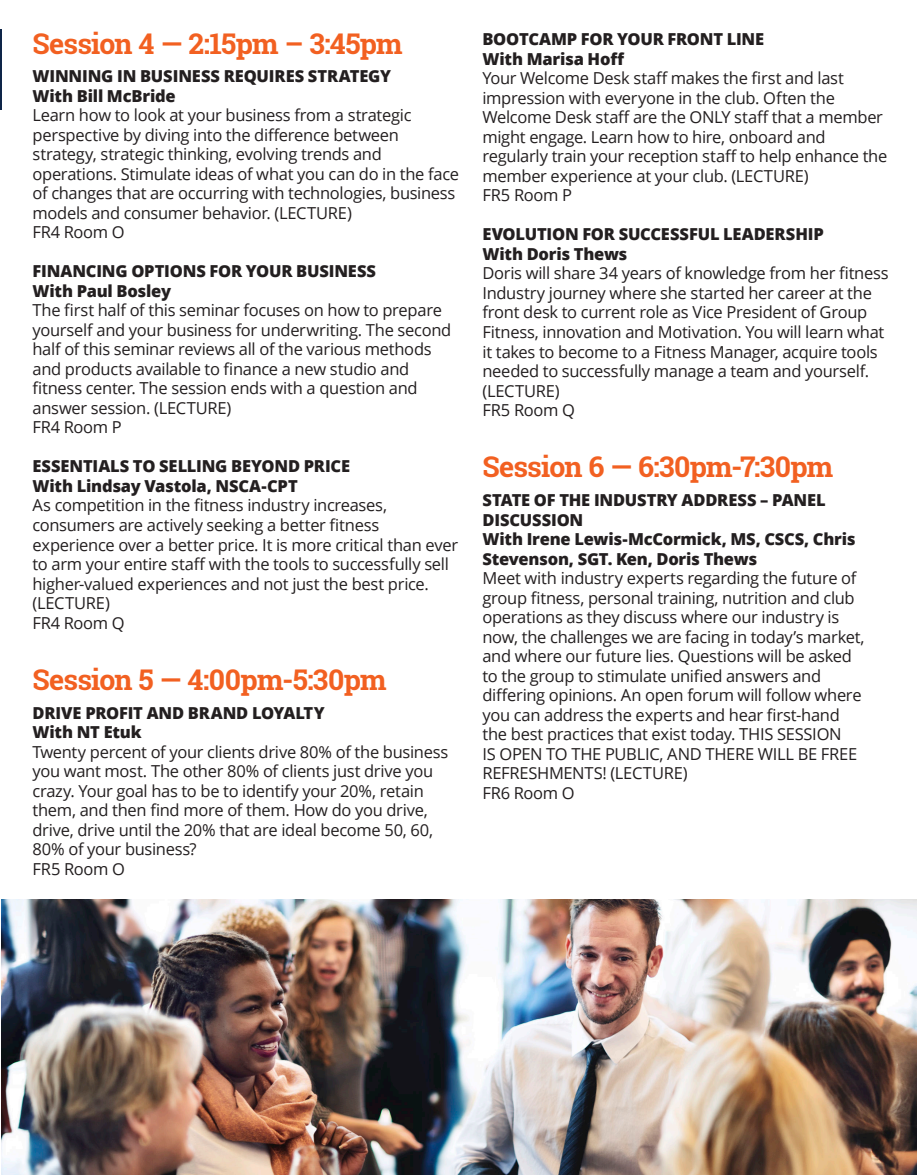
<style>
.page{position:relative;width:918px;height:1175px;background:#fff}
.page>*{position:absolute;margin:0;border:0;box-sizing:border-box;transform-origin:0 0}
.t1{font:700 28.5px "Roboto Slab";letter-spacing:-.025em;color:#f26021}
.t2{font:16.5px/19.5px "Open Sans";letter-spacing:-.02em;color:#231f20}
.t3{font:800 16.5px/19.5px "Open Sans";letter-spacing:-.01em;color:#231f20}
</style>
<div class="page">
<hr style="left:0;top:29px;width:2px;height:81px;background:#0e2548">
<img style="left:1px;top:899px;width:916px;height:275px">
<h1 class="t1" style="left:33px;top:24px;width:372px">Session 4 — 2:15pm – 3:45pm</h1>
<p class="t3" style="left:33px;top:66px;width:360px">WINNING IN BUSINESS REQUIRES STRATEGY<br>With Bill McBride</p>
<p class="t2" style="left:33px;top:105px;width:428px">Learn how to look at your business from a strategic perspective by diving into the difference between strategy, strategic thinking, evolving trends and operations. Stimulate ideas of what you can do in the face of changes that are occurring with technologies, business models and consumer behavior. (LECTURE)<br>FR4 Room O</p>
<p class="t3" style="left:33px;top:261px;width:345px">FINANCING OPTIONS FOR YOUR BUSINESS<br>With Paul Bosley</p>
<p class="t2" style="left:33px;top:300px;width:420px">The first half of this seminar focuses on how to prepare yourself and your business for underwriting. The second half of this seminar reviews all of the various methods and products available to finance a new studio and fitness center. The session ends with a question and answer session. (LECTURE)<br>FR4 Room P</p>
<p class="t3" style="left:33px;top:456px;width:319px">ESSENTIALS TO SELLING BEYOND PRICE<br>With Lindsay Vastola, NSCA-CPT</p>
<p class="t2" style="left:33px;top:495px;width:427px">As competition in the fitness industry increases, consumers are actively seeking a better fitness experience over a better price. It is more critical than ever to arm your entire staff with the tools to successfully sell higher-valued experiences and not just the best price. (LECTURE)<br>FR4 Room Q</p>
<h1 class="t1" style="left:33px;top:660px;width:356px">Session 5 — 4:00pm-5:30pm</h1>
<p class="t3" style="left:33px;top:702px;width:294px">DRIVE PROFIT AND BRAND LOYALTY<br>With NT Etuk</p>
<p class="t2" style="left:33px;top:741px;width:417px">Twenty percent of your clients drive 80% of the business you want most. The other 80% of clients just drive you crazy. Your goal has to be to identify your 20%, retain them, and then find more of them. How do you drive, drive, drive until the 20% that are ideal become 50, 60, 80% of your business?<br>FR5 Room O</p>
<p class="t3" style="left:482px;top:29px;width:283px">BOOTCAMP FOR YOUR FRONT LINE<br>With Marisa Hoff</p>
<p class="t2" style="left:482px;top:68px;width:406px">Your Welcome Desk staff makes the first and last impression with everyone in the club. Often the Welcome Desk staff are the ONLY staff that a member might engage. Learn how to hire, onboard and regularly train your reception staff to help enhance the member experience at your club. (LECTURE)<br>FR5 Room P</p>
<p class="t3" style="left:482px;top:224px;width:343px">EVOLUTION FOR SUCCESSFUL LEADERSHIP<br>With Doris Thews</p>
<p class="t2" style="left:482px;top:263px;width:408px">Doris will share 34 years of knowledge from her fitness Industry journey where she started her career at the front desk to current role as Vice President of Group Fitness, innovation and Motivation. You will learn what it takes to become to a Fitness Manager, acquire tools needed to successfully manage a team and yourself. (LECTURE)<br>FR5 Room Q</p>
<h1 class="t1" style="left:482px;top:447px;width:352px">Session 6 — 6:30pm-7:30pm</h1>
<p class="t3" style="left:482px;top:489px;width:375px">STATE OF THE INDUSTRY ADDRESS – PANEL<br>DISCUSSION<br>With Irene Lewis-McCormick, MS, CSCS, Chris<br>Stevenson, SGT. Ken, Doris Thews</p>
<p class="t2" style="left:482px;top:568px;width:384px">Meet with industry experts regarding the future of group fitness, personal training, nutrition and club operations as they discuss where our industry is now, the challenges we are facing in today’s market, and where our future lies. Questions will be asked to the group to stimulate unified answers and differing opinions. An open forum will follow where you can address the experts and hear first-hand the best practices that exist today. THIS SESSION<br>IS OPEN TO THE PUBLIC, AND THERE WILL BE FREE REFRESHMENTS! (LECTURE)<br>FR6 Room O</p>
</div>
